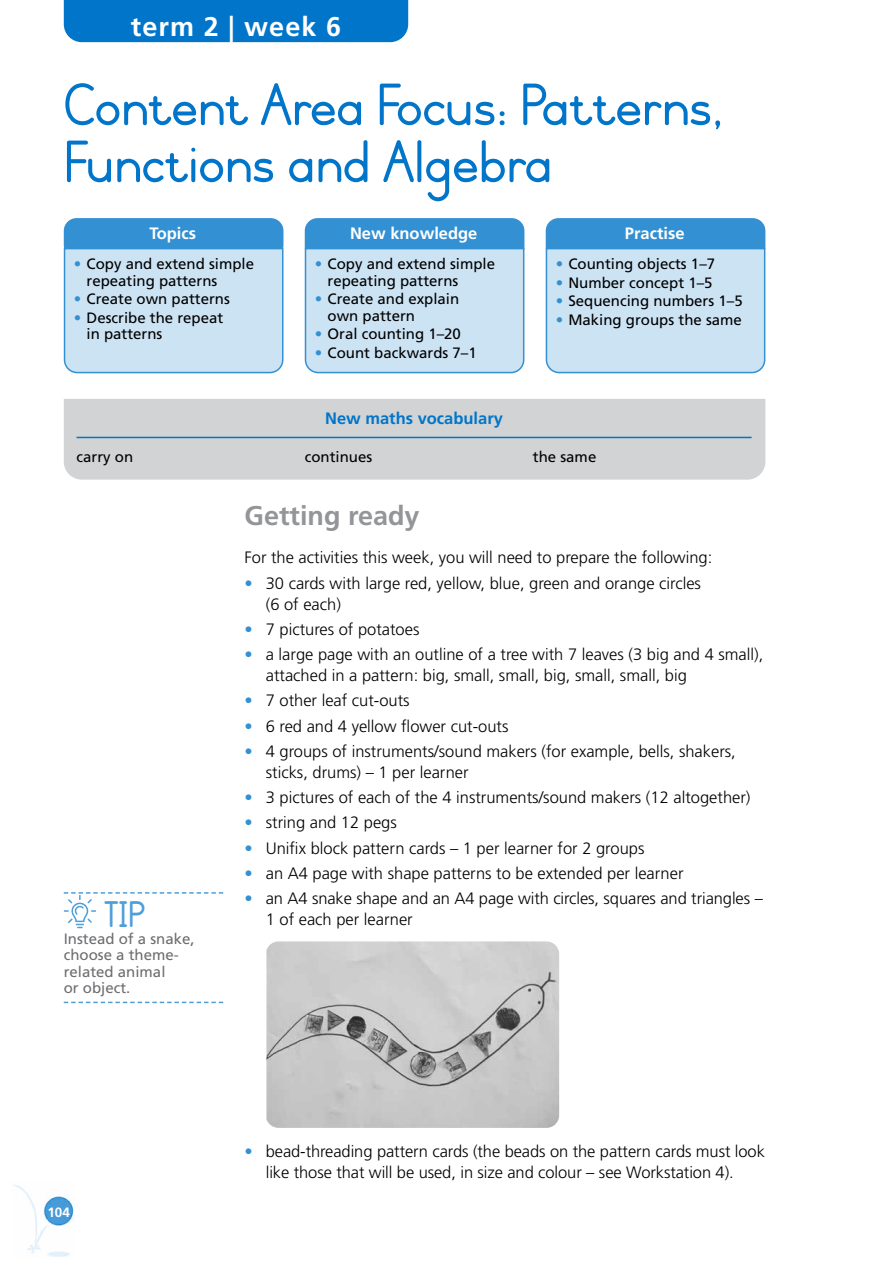
<style>
.page{position:relative;width:893px;height:1263px;background:#fff}
.page>*{position:absolute;margin:0;border:0;box-sizing:border-box;transform-origin:0 0}
.t1{font:69px/57px "Teachers Pet";color:#0075c9}
.t2{font:43.5px "Teachers Pet";color:#4d9ed9}
.t3{font:700 27px "Frutiger LT Std";color:#939598}
.t4{font:700 27px "Frutiger LT Std";letter-spacing:.04em;color:#fff}
.t5{font:300 16.5px/21px "Frutiger LT Std";color:#000}
.t6{font:700 16.5px "Frutiger LT Std";color:#fff}
.t7{font:700 16.5px "Frutiger LT Std";color:#0075c9}
.t8{font:15px/16.5px "Frutiger LT Std";color:#000}
.t9{font:15px/16.5px "Frutiger LT Std";color:#6d6e71}
.t10{font:700 13.5px "Frutiger LT Std";color:#fff}
.s1{color:#3390d3}
</style>
<div class="page">
<div style="left:64px;top:0;width:344px;height:42px;background:#0075c9"></div>
<img style="left:13px;top:1185px;width:61px;height:72px">
<div style="left:546px;top:218px;width:219px;height:42px;background:#3390d3;border-radius:13px"></div>
<svg style="left:545px;top:247px;width:221px;height:127px;background:#c6dff2"></svg>
<img style="left:266px;top:941px;width:293px;height:187px">
<svg style="left:64px;top:1002px;width:159px;height:1px"></svg>
<svg style="left:64px;top:892px;width:159px;height:36px"></svg>
<div style="left:64px;top:218px;width:219px;height:40px;background:#3390d3;border-radius:13px"></div>
<div style="left:63px;top:247px;width:221px;height:127px;background:#cce3f4"></div>
<div style="left:305px;top:218px;width:219px;height:42px;background:#3390d3;border-radius:13px"></div>
<div style="left:304px;top:247px;width:221px;height:127px;background:#cce3f4"></div>
<div style="left:64px;top:399px;width:701px;height:81px;background:#d1d3d4"></div>
<hr style="left:77px;top:437px;width:675px;height:1px;background:#0075c9">
<h3 class="t4" style="left:131px;top:10px;width:212px">term 2 | week 6</h3>
<h1 class="t1" style="left:64px;top:80px;width:661px">Content Area Focus: Patterns,<br>Functions and Algebra</h1>
<p class="t6" style="left:625px;top:224px;width:61px">Practise</p>
<p class="t8" style="left:556px;top:256px;width:161px"><span class="s1">•</span> Counting objects 1–7</p>
<p class="t8" style="left:556px;top:274px;width:158px"><span class="s1">•</span> Number concept 1–5</p>
<p class="t8" style="left:556px;top:293px;width:188px"><span class="s1">•</span> Sequencing numbers 1–5</p>
<p class="t8" style="left:556px;top:312px;width:188px"><span class="s1">•</span> Making groups the same</p>
<p class="t6" style="left:350px;top:224px;width:129px">New knowledge</p>
<p class="t8" style="left:327px;top:256px;width:169px;text-indent:-13px"><span class="s1">•</span> Copy and extend simple repeating patterns</p>
<p class="t8" style="left:327px;top:291px;width:133px;text-indent:-13px"><span class="s1">•</span> Create and explain own pattern</p>
<p class="t8" style="left:315px;top:326px;width:148px"><span class="s1">•</span> Oral counting 1–20</p>
<p class="t8" style="left:315px;top:345px;width:163px"><span class="s1">•</span> Count backwards 7–1</p>
<p class="t6" style="left:149px;top:224px;width:48px">Topics</p>
<p class="t8" style="left:87px;top:256px;width:169px;text-indent:-13px"><span class="s1">•</span> Copy and extend simple repeating patterns</p>
<p class="t8" style="left:74px;top:291px;width:158px"><span class="s1">•</span> Create own patterns</p>
<p class="t8" style="left:87px;top:309px;width:138px;text-indent:-13px"><span class="s1">•</span> Describe the repeat in patterns</p>
<p class="t7" style="left:325px;top:408px;width:179px">New maths vocabulary</p>
<p class="t8" style="left:77px;top:448px;width:58px">carry on</p>
<p class="t8" style="left:305px;top:448px;width:69px">continues</p>
<p class="t8" style="left:533px;top:448px;width:65px">the same</p>
<h2 class="t2" style="left:105px;top:894px;width:41px">TIP</h2>
<p class="t9" style="left:64px;top:930px;width:132px">Instead of a snake, choose a theme&shy;related animal<br>or object.</p>
<h3 class="t3" style="left:244px;top:500px;width:177px">Getting ready</h3>
<p class="t5" style="left:244px;top:547px;width:469px">For the activities this week, you will need to prepare the following:</p>
<p class="t5" style="left:266px;top:573px;width:437px;text-indent:-21px"><span class="s1">•</span> 30 cards with large red, yellow, blue, green and orange circles (6 of each)</p>
<p class="t5" style="left:244px;top:619px;width:176px"><span class="s1">•</span> 7 pictures of potatoes</p>
<p class="t5" style="left:266px;top:644px;width:499px;text-indent:-21px"><span class="s1">•</span> a large page with an outline of a tree with 7 leaves (3 big and 4 small), attached in a pattern: big, small, small, big, small, small, big</p>
<p class="t5" style="left:244px;top:690px;width:167px"><span class="s1">•</span> 7 other leaf cut-outs</p>
<p class="t5" style="left:244px;top:716px;width:265px"><span class="s1">•</span> 6 red and 4 yellow flower cut-outs</p>
<p class="t5" style="left:266px;top:741px;width:472px;text-indent:-21px"><span class="s1">•</span> 4 groups of instruments/sound makers (for example, bells, shakers, sticks, drums) – 1 per learner</p>
<p class="t5" style="left:244px;top:787px;width:507px"><span class="s1">•</span> 3 pictures of each of the 4 instruments/sound makers (12 altogether)</p>
<p class="t5" style="left:244px;top:812px;width:154px"><span class="s1">•</span> string and 12 pegs</p>
<p class="t5" style="left:244px;top:838px;width:401px"><span class="s1">•</span> Unifix block pattern cards – 1 per learner for 2 groups</p>
<p class="t5" style="left:244px;top:863px;width:441px"><span class="s1">•</span> an A4 page with shape patterns to be extended per learner</p>
<p class="t5" style="left:266px;top:888px;width:499px;text-indent:-21px"><span class="s1">•</span> an A4 snake shape and an A4 page with circles, squares and triangles –<br>1 of each per learner</p>
<p class="t10" style="left:47px;top:1204px;width:24px">104</p>
<p class="t5" style="left:266px;top:1141px;width:501px;text-indent:-21px"><span class="s1">•</span> bead-threading pattern cards (the beads on the pattern cards must look like those that will be used, in size and colour – see Workstation 4).</p>
</div>
